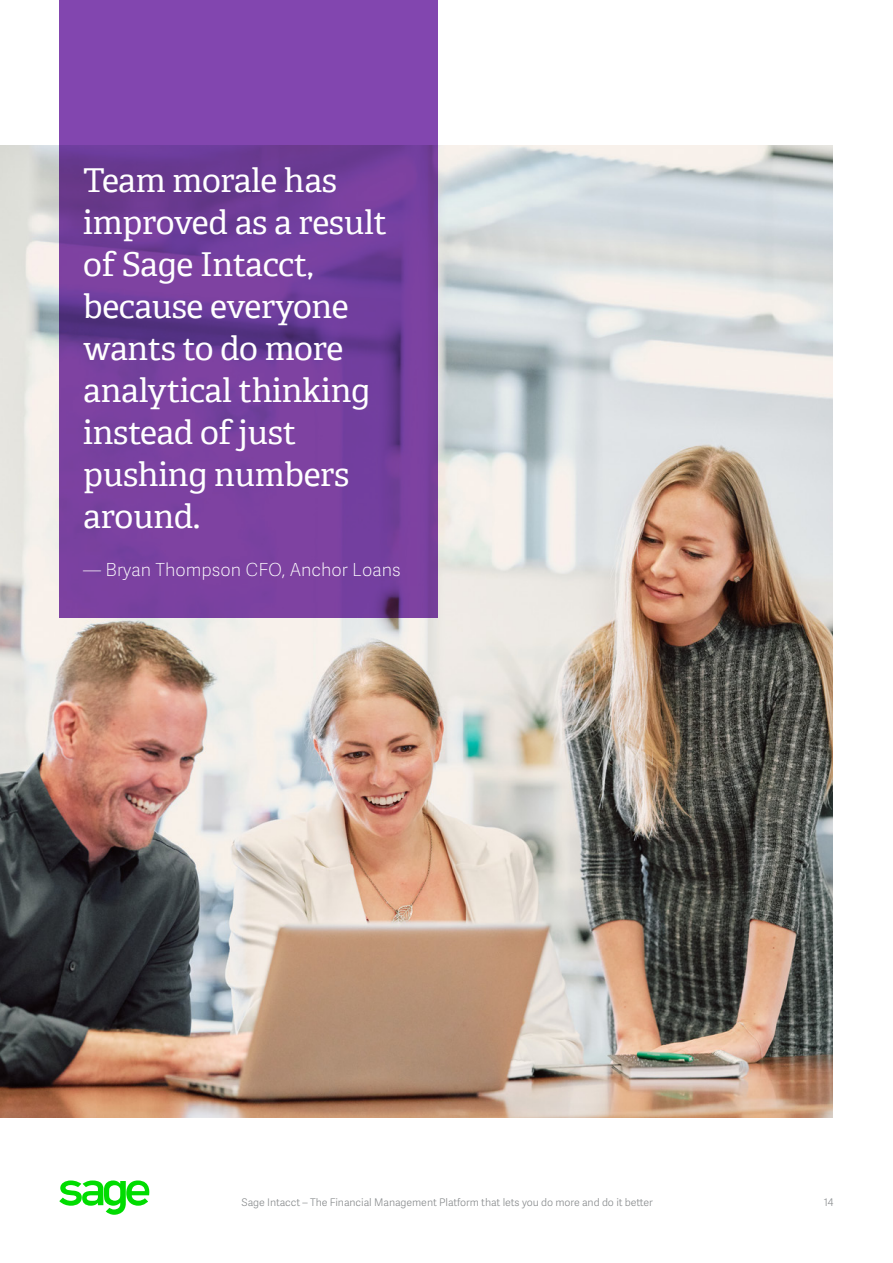
<style>
.page{position:relative;width:893px;height:1263px;background:#fff}
.page>*{position:absolute;margin:0;border:0;box-sizing:border-box;transform-origin:0 0}
.DB_Pull_Quote_1{font:33px/42px "Adelle SAGE";letter-spacing:-.01em;color:#fff}
.DB_Attribution{font:18px "Adelle Sans SAGE Th";color:#fff}
.t1{font:10.5px "Adelle Sans SAGE Lt";letter-spacing:-.005em;color:#888b8d}
</style>
<div class="page">
<svg style="left:59px;top:1181px;width:91px;height:34px"></svg>
<img style="left:0;top:146px;width:832px;height:972px">
<svg style="left:59px;top:0;width:378px;height:618px;background:#7740a0"></svg>
<p class="DB_Pull_Quote_1" style="left:83px;top:158px;width:305px">Team morale has improved as a result of Sage Intacct, because everyone wants to do more analytical thinking instead of just pushing numbers around.</p>
<p class="DB_Attribution" style="left:83px;top:557px;width:319px">— Bryan Thompson CFO, Anchor Loans</p>
<p class="t1" style="left:241px;top:1195px;width:413px">Sage Intacct – The Financial Management Platform that lets you do more and do it better</p>
<p class="t1" style="left:823px;top:1195px;width:11px">14</p>
</div>
